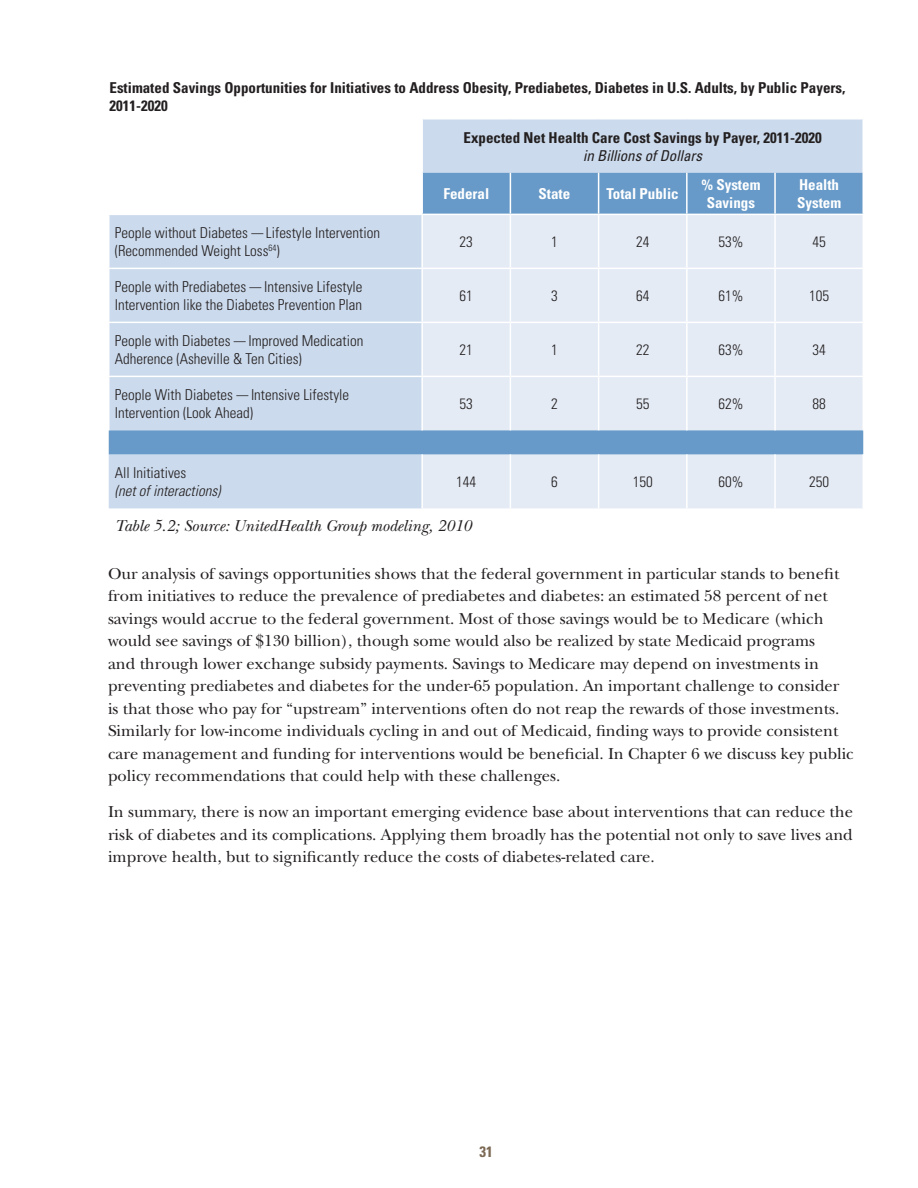
<style>
.page{position:relative;width:918px;height:1188px;background:#fff}
.page>*{position:absolute;margin:0;border:0;box-sizing:border-box;transform-origin:0 0}
.t1{font:16.5px/22.5px "New Baskerville";color:#231f20}
.t2{font:italic 16.5px "New Baskerville";color:#231f20}
.t3{font:300 condensed 15px/18px "Univers";color:#231f20}
.t4{font:700 condensed 15px/18px "Univers";color:#231f20}
.t5{font:700 condensed 15px/18px "Univers";color:#fff;text-align:center}
.t6{font:italic condensed 15px "Univers";color:#231f20}
.t7{font:italic 300 condensed 15px "Univers";color:#231f20}
.t8{font:700 condensed 15px "Univers";color:#7c6954}
</style>
<div class="page">
<svg style="left:109px;top:120px;width:753px;height:388px;fill:#cbdaec"></svg>
<div style="left:423px;top:173px;width:439px;height:41px;background:#679ac8"></div>
<div style="left:423px;top:215px;width:439px;height:293px;background:#e4ebf5"></div>
<div style="left:109px;top:430px;width:754px;height:24px;background:#679ac8"></div>
<hr style="left:108px;top:120px;width:2px;height:53px;background:#fff">
<hr style="left:421px;top:120px;width:2px;height:53px;background:#fff">
<hr style="left:108px;top:173px;width:2px;height:41px;background:#fff">
<hr style="left:421px;top:173px;width:2px;height:41px;background:#fff">
<hr style="left:510px;top:173px;width:1px;height:41px;background:#fff">
<hr style="left:598px;top:173px;width:1px;height:41px;background:#fff">
<hr style="left:686px;top:173px;width:2px;height:41px;background:#fff">
<hr style="left:774px;top:173px;width:2px;height:41px;background:#fff">
<hr style="left:108px;top:214px;width:314px;height:1px;background:#fff">
<hr style="left:108px;top:215px;width:2px;height:53px;background:#fff">
<hr style="left:108px;top:268px;width:314px;height:1px;background:#fff">
<hr style="left:108px;top:269px;width:2px;height:53px;background:#fff">
<hr style="left:108px;top:322px;width:314px;height:1px;background:#fff">
<hr style="left:108px;top:323px;width:2px;height:53px;background:#fff">
<hr style="left:108px;top:376px;width:314px;height:1px;background:#fff">
<hr style="left:108px;top:377px;width:2px;height:53px;background:#fff">
<hr style="left:421px;top:454px;width:2px;height:54px;background:#fff">
<hr style="left:510px;top:454px;width:1px;height:54px;background:#fff">
<hr style="left:598px;top:454px;width:1px;height:54px;background:#fff">
<hr style="left:422px;top:214px;width:88px;height:1px;background:#fff">
<hr style="left:421px;top:215px;width:2px;height:53px;background:#fff">
<hr style="left:510px;top:214px;width:89px;height:1px;background:#fff">
<hr style="left:510px;top:215px;width:1px;height:53px;background:#fff">
<hr style="left:599px;top:214px;width:88px;height:1px;background:#fff">
<hr style="left:598px;top:215px;width:1px;height:53px;background:#fff">
<hr style="left:687px;top:214px;width:88px;height:1px;background:#fff">
<hr style="left:686px;top:215px;width:2px;height:53px;background:#fff">
<hr style="left:775px;top:214px;width:89px;height:1px;background:#fff">
<hr style="left:774px;top:215px;width:2px;height:53px;background:#fff">
<hr style="left:422px;top:268px;width:88px;height:1px;background:#fff">
<hr style="left:421px;top:269px;width:2px;height:53px;background:#fff">
<hr style="left:510px;top:268px;width:89px;height:1px;background:#fff">
<hr style="left:510px;top:269px;width:1px;height:53px;background:#fff">
<hr style="left:599px;top:268px;width:88px;height:1px;background:#fff">
<hr style="left:598px;top:269px;width:1px;height:53px;background:#fff">
<hr style="left:687px;top:268px;width:88px;height:1px;background:#fff">
<hr style="left:686px;top:269px;width:2px;height:53px;background:#fff">
<hr style="left:775px;top:268px;width:89px;height:1px;background:#fff">
<hr style="left:774px;top:269px;width:2px;height:53px;background:#fff">
<hr style="left:422px;top:322px;width:88px;height:1px;background:#fff">
<hr style="left:421px;top:323px;width:2px;height:53px;background:#fff">
<hr style="left:510px;top:322px;width:89px;height:1px;background:#fff">
<hr style="left:510px;top:323px;width:1px;height:53px;background:#fff">
<hr style="left:599px;top:322px;width:88px;height:1px;background:#fff">
<hr style="left:598px;top:323px;width:1px;height:53px;background:#fff">
<hr style="left:687px;top:322px;width:88px;height:1px;background:#fff">
<hr style="left:686px;top:323px;width:2px;height:53px;background:#fff">
<hr style="left:775px;top:322px;width:89px;height:1px;background:#fff">
<hr style="left:774px;top:323px;width:2px;height:53px;background:#fff">
<hr style="left:422px;top:376px;width:88px;height:1px;background:#fff">
<hr style="left:421px;top:377px;width:2px;height:53px;background:#fff">
<hr style="left:510px;top:376px;width:89px;height:1px;background:#fff">
<hr style="left:510px;top:377px;width:1px;height:53px;background:#fff">
<hr style="left:599px;top:376px;width:88px;height:1px;background:#fff">
<hr style="left:598px;top:377px;width:1px;height:53px;background:#fff">
<hr style="left:687px;top:376px;width:88px;height:1px;background:#fff">
<hr style="left:686px;top:377px;width:2px;height:53px;background:#fff">
<hr style="left:775px;top:376px;width:89px;height:1px;background:#fff">
<hr style="left:774px;top:377px;width:2px;height:53px;background:#fff">
<hr style="left:686px;top:454px;width:2px;height:54px;background:#fff">
<hr style="left:774px;top:454px;width:2px;height:54px;background:#fff">
<p class="t4" style="left:110px;top:79px;width:738px">Estimated Savings Opportunities for Initiatives to Address Obesity, Prediabetes, Diabetes in U.S. Adults, by Public Payers,<br>2011-2020</p>
<p class="t4" style="left:464px;top:128px;width:360px">Expected Net Health Care Cost Savings by Payer, 2011-2020</p>
<p class="t6" style="left:583px;top:146px;width:121px">in Billions of Dollars</p>
<p class="t5" style="left:443px;top:185px;width:47px">Federal</p>
<p class="t5" style="left:539px;top:185px;width:33px">State</p>
<p class="t5" style="left:607px;top:185px;width:74px">Total Public</p>
<p class="t5" style="left:701px;top:176px;width:61px">% System<br>Savings</p>
<p class="t5" style="left:797px;top:176px;width:46px;text-align:left">Health<br>System</p>
<p class="t3" style="left:115px;top:224px;width:267px">People without Diabetes — Lifestyle Intervention (Recommended Weight Loss<sup>64</sup>)</p>
<p class="t3" style="left:460px;top:233px;width:15px">23</p>
<p class="t3" style="left:551px;top:233px;width:8px">1</p>
<p class="t3" style="left:636px;top:233px;width:15px">24</p>
<p class="t3" style="left:718px;top:233px;width:26px">53%</p>
<p class="t3" style="left:812px;top:233px;width:15px">45</p>
<p class="t3" style="left:115px;top:278px;width:249px">People with Prediabetes — Intensive Lifestyle<br>Intervention like the Diabetes Prevention Plan</p>
<p class="t3" style="left:460px;top:287px;width:15px">61</p>
<p class="t3" style="left:551px;top:287px;width:8px">3</p>
<p class="t3" style="left:636px;top:287px;width:15px">64</p>
<p class="t3" style="left:718px;top:287px;width:26px">61%</p>
<p class="t3" style="left:809px;top:287px;width:21px">105</p>
<p class="t3" style="left:115px;top:332px;width:250px">People with Diabetes — Improved Medication<br>Adherence (Asheville &amp; Ten Cities)</p>
<p class="t3" style="left:460px;top:341px;width:15px">21</p>
<p class="t3" style="left:551px;top:341px;width:8px">1</p>
<p class="t3" style="left:636px;top:341px;width:15px">22</p>
<p class="t3" style="left:718px;top:341px;width:26px">63%</p>
<p class="t3" style="left:812px;top:341px;width:15px">34</p>
<p class="t3" style="left:115px;top:386px;width:236px">People With Diabetes — Intensive Lifestyle<br>Intervention (Look Ahead)</p>
<p class="t3" style="left:460px;top:395px;width:15px">53</p>
<p class="t3" style="left:551px;top:395px;width:8px">2</p>
<p class="t3" style="left:636px;top:395px;width:15px">55</p>
<p class="t3" style="left:718px;top:395px;width:26px">62%</p>
<p class="t3" style="left:812px;top:395px;width:15px">88</p>
<p class="t3" style="left:115px;top:464px;width:73px">All Initiatives</p>
<p class="t7" style="left:115px;top:482px;width:107px">(net of interactions)</p>
<p class="t3" style="left:456px;top:473px;width:21px">144</p>
<p class="t3" style="left:551px;top:473px;width:8px">6</p>
<p class="t3" style="left:633px;top:473px;width:21px">150</p>
<p class="t3" style="left:718px;top:473px;width:26px">60%</p>
<p class="t3" style="left:809px;top:473px;width:21px">250</p>
<p class="t2" style="left:115px;top:516px;width:358px">Table 5.2; Source: UnitedHealth Group modeling, 2010</p>
<p class="t1" style="left:108px;top:562px;width:747px">Our analysis of savings opportunities shows that the federal government in particular stands to benefit from initiatives to reduce the prevalence of prediabetes and diabetes: an estimated 58 percent of net savings would accrue to the federal government. Most of those savings would be to Medicare (which would see savings of $130 billion), though some would also be realized by state Medicaid programs<br>and through lower exchange subsidy payments. Savings to Medicare may depend on investments in preventing prediabetes and diabetes for the under-65 population. An important challenge to consider is that those who pay for “upstream” interventions often do not reap the rewards of those investments.<br>Similarly for low-income individuals cycling in and out of Medicaid, finding ways to provide consistent care management and funding for interventions would be beneficial. In Chapter 6 we discuss key public policy recommendations that could help with these challenges.</p>
<p class="t1" style="left:108px;top:801px;width:746px;text-align:justify">In summary, there is now an important emerging evidence base about interventions that can reduce the risk of diabetes and its complications. Applying them broadly has the potential not only to save lives and improve health, but to significantly reduce the costs of diabetes-related care.</p>
<p class="t8" style="left:479px;top:1142px;width:15px">31</p>
</div>
